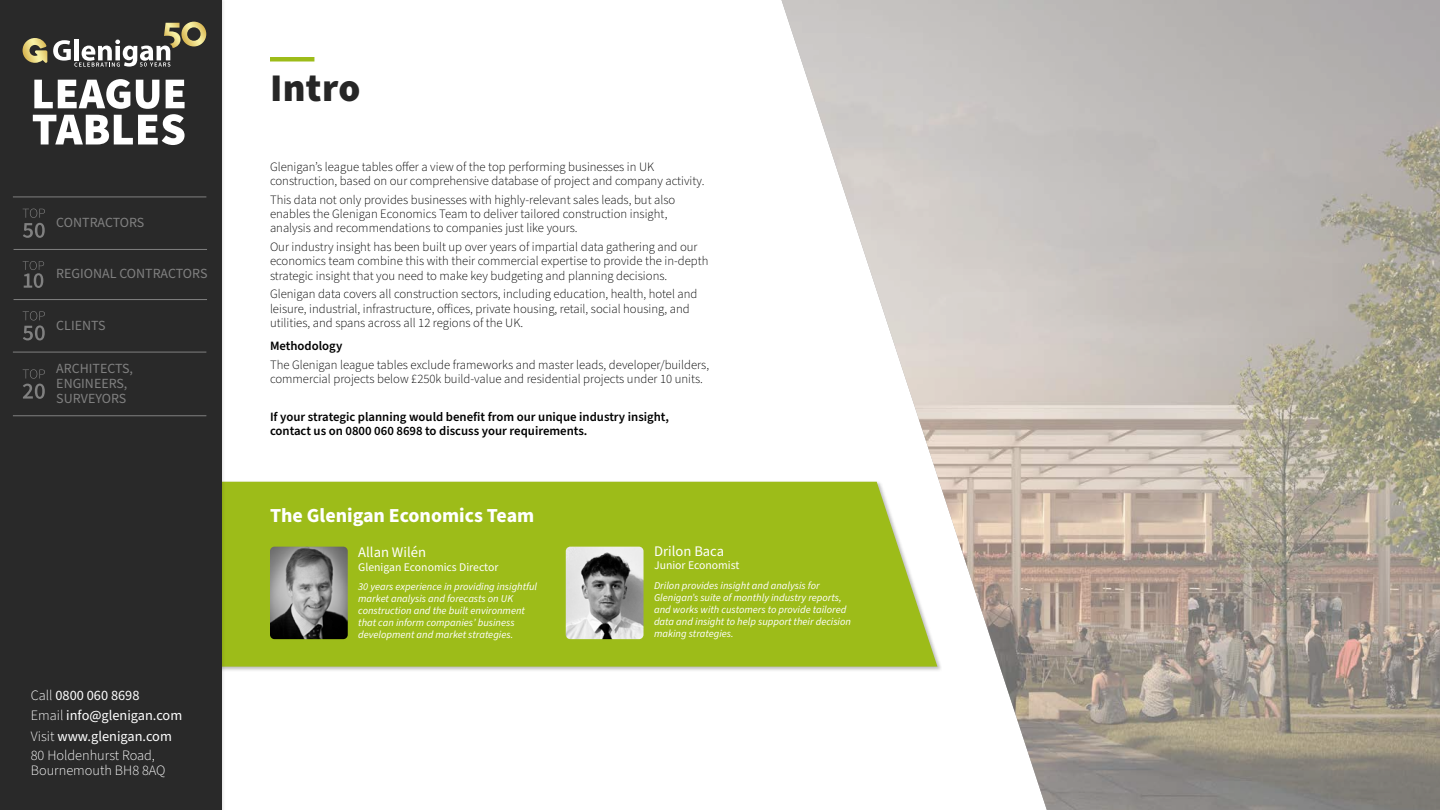
<style>
.page{position:relative;width:1440px;height:810px;background:#fff}
.page>*{position:absolute;margin:0;border:0;box-sizing:border-box;transform-origin:0 0}
.t1{font:900 39.15px "Source Sans Pro";letter-spacing:.01em;color:#262626}
.t2{font:700 19.95px "Source Sans Pro";color:#fff}
.t3{font:14.55px "Source Sans Pro";color:#fff}
.t4{font:14.25px/21px "Source Sans Pro";color:#fff}
.t5{font:300 14.25px/15px "Source Sans Pro";color:#fff}
.t6{font:13.95px/15px "Source Sans Pro";color:#808080}
.t7{font:300 12.75px/14.2px "Source Sans Pro";color:#000}
.t8{font:600 12.75px/14.2px "Source Sans Pro";color:#000}
.t9{font:11.7px "Source Sans Pro";color:#fff}
.t10{font:italic 10.5px/12px "Source Sans Pro";color:#fff}
.s1{font-weight:300}
</style>
<div class="page">
<div style="left:164px;top:480px;width:778px;height:192px;background:#000;opacity:.26"></div>
<div style="left:226px;top:482px;width:556px;height:185px;background:#9dbc19"></div>
<img style="left:270px;top:547px;width:78px;height:92px">
<img style="left:566px;top:547px;width:78px;height:92px">
<div style="left:0;top:0;width:226px;height:810px;background:#000;opacity:.15"></div>
<div style="left:0;top:0;width:221px;height:810px;background:#292929"></div>
<svg style="left:33px;top:79px;width:152px;height:66px"></svg>
<div style="left:270px;top:57px;width:44px;height:5px;background:#9dbc19"></div>
<svg style="left:23px;top:209px;width:22px;height:29px"></svg>
<svg style="left:23px;top:311px;width:22px;height:29px"></svg>
<hr style="left:14px;top:249px;width:193px;height:1px;background:#808080">
<hr style="left:14px;top:299px;width:193px;height:1px;background:#808080">
<hr style="left:13px;top:352px;width:193px;height:1px;background:#808080">
<hr style="left:13px;top:416px;width:193px;height:1px;background:#808080">
<hr style="left:13px;top:197px;width:193px;height:1px;background:#808080">
<svg style="left:23px;top:261px;width:21px;height:27px"></svg>
<svg style="left:23px;top:369px;width:22px;height:30px"></svg>
<svg style="left:23px;top:38px;width:24px;height:25px"></svg>
<svg style="left:53px;top:22px;width:153px;height:45px"></svg>
<img style="left:782px;top:0;width:658px;height:810px">
<p class="t6" style="left:56px;top:215px;width:90px">CONTRACTORS</p>
<p class="t6" style="left:56px;top:266px;width:153px">REGIONAL CONTRACTORS</p>
<p class="t6" style="left:56px;top:318px;width:51px">CLIENTS</p>
<p class="t6" style="left:56px;top:361px;width:78px">ARCHITECTS,<br>ENGINEERS,<br>SURVEYORS</p>
<p class="t4" style="left:31px;top:685px;width:153px"><span class="s1">Call</span> 0800 060 8698<br><span class="s1">Email</span> info@glenigan.com<br><span class="s1">Visit</span> www.glenigan.com</p>
<p class="t5" style="left:31px;top:748px;width:136px">80 Holdenhurst Road,<br>Bournemouth BH8 8AQ</p>
<h1 class="t1" style="left:270px;top:61px;width:92px">Intro</h1>
<p class="t7" style="left:270px;top:160px;width:436px">Glenigan’s league tables offer a view of the top performing businesses in UK construction, based on our comprehensive database of project and company activity.</p>
<p class="t7" style="left:270px;top:193px;width:407px">This data not only provides businesses with highly-relevant sales leads, but also enables the Glenigan Economics Team to deliver tailored construction insight, analysis and recommendations to companies just like yours.</p>
<p class="t7" style="left:270px;top:240px;width:440px">Our industry insight has been built up over years of impartial data gathering and our economics team combine this with their commercial expertise to provide the in-depth strategic insight that you need to make key budgeting and planning decisions.</p>
<p class="t7" style="left:270px;top:287px;width:429px">Glenigan data covers all construction sectors, including education, health, hotel and leisure, industrial, infrastructure, offices, private housing, retail, social housing, and utilities, and spans across all 12 regions of the UK.</p>
<p class="t8" style="left:270px;top:339px;width:74px">Methodology</p>
<p class="t7" style="left:270px;top:358px;width:441px">The Glenigan league tables exclude frameworks and master leads, developer/builders, commercial projects below £250k build-value and residential projects under 10 units.</p>
<p class="t8" style="left:270px;top:410px;width:401px">If your strategic planning would benefit from our unique industry insight, contact us on 0800 060 8698 to discuss your requirements.</p>
<h2 class="t2" style="left:270px;top:502px;width:266px">The Glenigan Economics Team</h2>
<p class="t3" style="left:358px;top:543px;width:69px">Allan Wilén</p>
<p class="t9" style="left:358px;top:559px;width:142px">Glenigan Economics Director</p>
<p class="t10" style="left:358px;top:581px;width:180px">30 years experience in providing insightful market analysis and forecasts on UK construction and the built environment that can inform companies’ business development and market strategies.</p>
<p class="t3" style="left:654px;top:542px;width:72px">Drilon Baca</p>
<p class="t9" style="left:654px;top:558px;width:87px">Junior Economist</p>
<p class="t10" style="left:654px;top:579px;width:199px">Drilon provides insight and analysis for Glenigan’s suite of monthly industry reports, and works with customers to provide tailored data and insight to help support their decision making strategies.</p>
</div>
